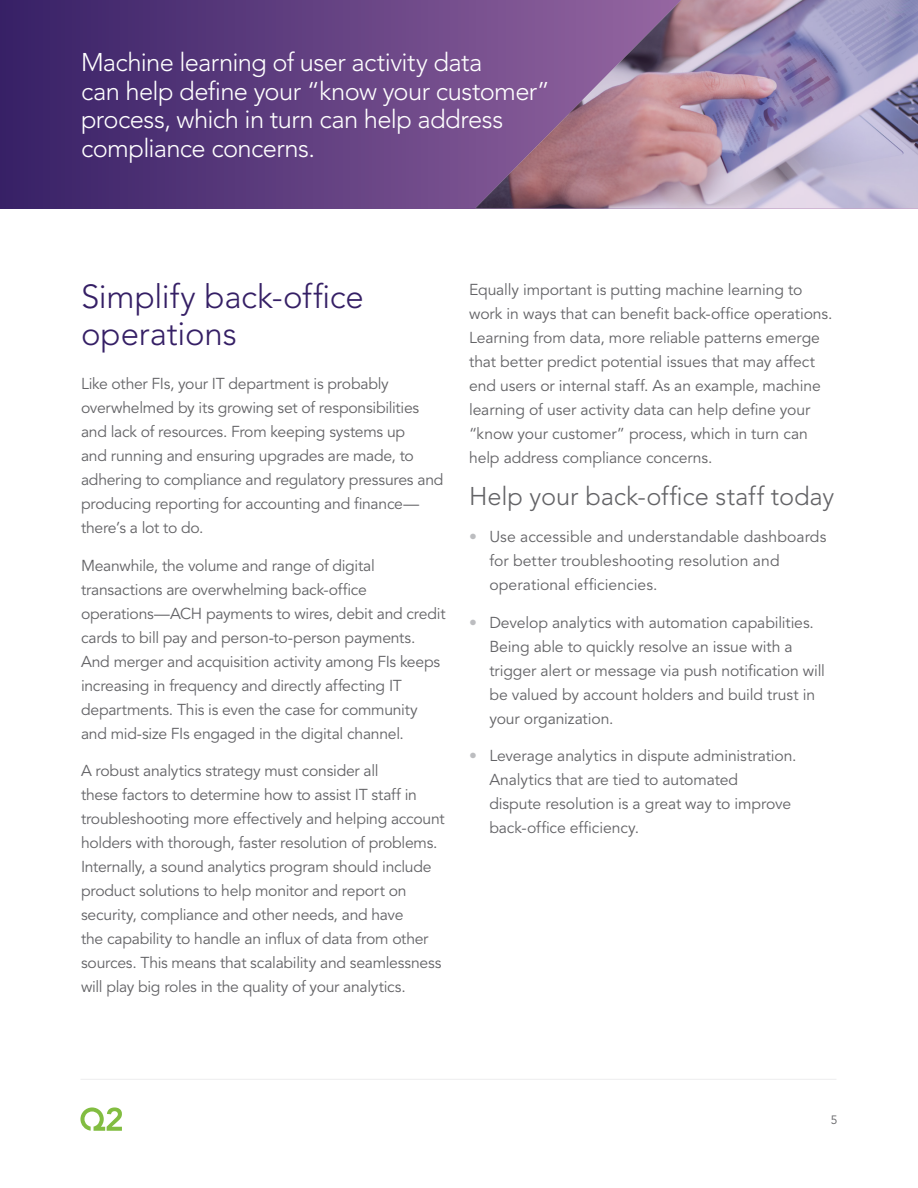
<style>
.page{position:relative;width:918px;height:1188px;background:#fff}
.page>*{position:absolute;margin:0;border:0;box-sizing:border-box;transform-origin:0 0}
.t1{font:300 33px/37.2px "Avenir LT Std";letter-spacing:-.005em;color:#351f65}
.t2{font:300 25.5px/28.7px "Avenir LT Std";letter-spacing:-.025em;color:#fff}
.t3{font:300 25.5px "Avenir LT Std";letter-spacing:-.005em;color:#636366}
.t4{font:15.75px/24px "Avenir LT Std";letter-spacing:-.015em;color:#636366}
.t5{font:15.75px/24px "Avenir LT Std";letter-spacing:.005em;color:#636366}
.t6{font:12px "Avenir LT Std";color:#636366}
.s1{color:#bcbdc0}
</style>
<div class="page">
<hr style="left:80px;top:1079px;width:756px;height:1px;background:#ededee">
<svg style="left:80px;top:1107px;width:42px;height:24px"></svg>
<svg style="left:0;top:0;width:475px;height:208px;background:#57387a"></svg>
<img style="left:475px;top:0;width:443px;height:208px">
<h3 class="t2" style="left:81px;top:48px;width:470px">Machine learning of user activity data<br>can help define your “know your customer” process, which in turn can help address compliance concerns.</h3>
<h2 class="t1" style="left:81px;top:278px;width:284px">Simplify back-office operations</h2>
<p class="t4" style="left:81px;top:372px;width:364px">Like other FIs, your IT department is probably overwhelmed by its growing set of responsibilities and lack of resources. From keeping systems up<br>and running and ensuring upgrades are made, to adhering to compliance and regulatory pressures and producing reporting for accounting and finance— there’s a lot to do.</p>
<p class="t4" style="left:81px;top:554px;width:366px">Meanwhile, the volume and range of digital transactions are overwhelming back-office operations—ACH payments to wires, debit and credit cards to bill pay and person-to-person payments.<br>And merger and acquisition activity among FIs keeps increasing in frequency and directly affecting IT departments. This is even the case for community and mid-size FIs engaged in the digital channel.</p>
<p class="t4" style="left:81px;top:759px;width:365px">A robust analytics strategy must consider all<br>these factors to determine how to assist IT staff in troubleshooting more effectively and helping account holders with thorough, faster resolution of problems.<br>Internally, a sound analytics program should include product solutions to help monitor and report on security, compliance and other needs, and have<br>the capability to handle an influx of data from other sources. This means that scalability and seamlessness will play big roles in the quality of your analytics.</p>
<p class="t4" style="left:469px;top:278px;width:365px">Equally important is putting machine learning to work in ways that can benefit back-office operations.<br>Learning from data, more reliable patterns emerge that better predict potential issues that may affect end users or internal staff. As an example, machine learning of user activity data can help define your “know your customer” process, which in turn can help address compliance concerns.</p>
<h3 class="t3" style="left:469px;top:481px;width:367px">Help your back-office staff today</h3>
<p class="t5" style="left:489px;top:525px;width:339px;text-indent:-20px"><span class="s1">•</span> Use accessible and understandable dashboards for better troubleshooting resolution and operational efficiencies.</p>
<p class="t4" style="left:489px;top:611px;width:337px;text-indent:-20px"><span class="s1">•</span> Develop analytics with automation capabilities.<br>Being able to quickly resolve an issue with a trigger alert or message via push notification will be valued by account holders and build trust in your organization.</p>
<p class="t4" style="left:489px;top:744px;width:309px;text-indent:-20px"><span class="s1">•</span> Leverage analytics in dispute administration.<br>Analytics that are tied to automated<br>dispute resolution is a great way to improve back-office efficiency.</p>
<p class="t6" style="left:831px;top:1113px;width:8px">5</p>
</div>
